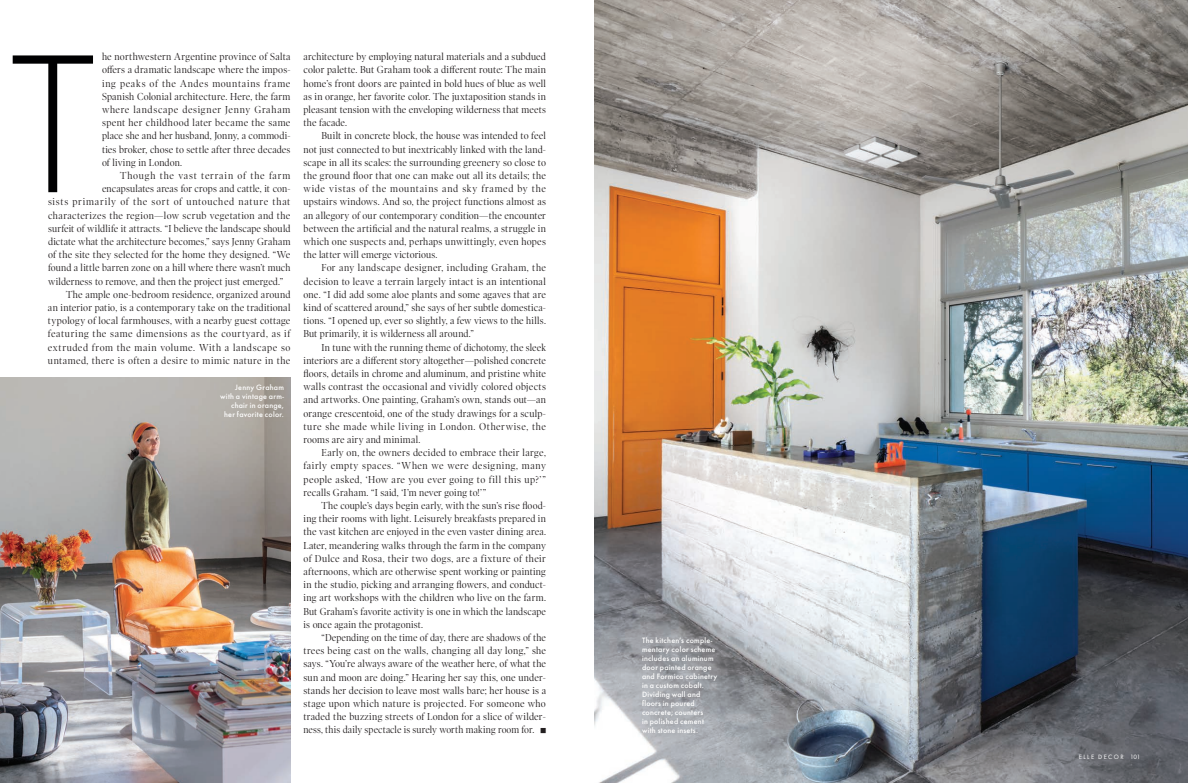
<style>
.page{position:relative;width:1188px;height:783px;background:#fff}
.page>*{position:absolute;margin:0;border:0;box-sizing:border-box;transform-origin:0 0}
.caption-direx___EG_m{font:300 205px "Elle Gabor Std";color:#000001}
.body-text__indent{font:10.2px/13.2px "Poynter OS Disp Narrow";letter-spacing:.02em;color:#231f20;text-align:justify}
.features-body_text_n{font:10.2px/13.2px "Poynter OS Disp Narrow";letter-spacing:.02em;color:#231f20;text-align:justify}
.features-body_text_n-2{font:10.2px "Poynter OS Disp Narrow";letter-spacing:.065em;color:#231f20}
.features-body_text_n-3{font:10.2px "Poynter OS Disp Narrow";letter-spacing:.075em;color:#231f20}
.caption-direx___EG_m-2{font:500 8px/9px "Elle Gabor Std";letter-spacing:.03em;color:#fff}
.t1{font:6.5px "Elle Gabor Std";letter-spacing:.225em;color:#fff}
.s1{font-family:"Universal Std Newswith Comm Pi"}
</style>
<div class="page">
<img style="left:594px;top:0;width:594px;height:783px">
<img style="left:0;top:377px;width:290px;height:406px">
<p class="features-body_text_n" style="left:102px;top:50px;width:190px">he northwestern Argentine province of Salta offers a dramatic landscape where the impos&shy;ing peaks of the Andes mountains frame Spanish Colonial architecture. Here, the farm where landscape designer Jenny Graham spent her childhood later became the same place she and her husband, Jonny, a commodi&shy;ties broker, chose to settle after three decades of living in London.</p>
<p class="features-body_text_n-3" style="left:120px;top:170px;width:172px">Though the vast terrain of the farm</p>
<p class="features-body_text_n" style="left:102px;top:182px;width:190px">encapsulates areas for crops and cattle, it con-</p>
<p class="features-body_text_n-2" style="left:48px;top:196px;width:244px">sists primarily of the sort of untouched nature that</p>
<p class="features-body_text_n" style="left:48px;top:209px;width:244px">characterizes the region—low scrub vegetation and the</p>
<p class="features-body_text_n" style="left:48px;top:222px;width:244px">surfeit of wildlife it attracts. “I believe the landscape should</p>
<p class="features-body_text_n" style="left:48px;top:235px;width:244px">dictate what the architecture becomes,” says Jenny Graham</p>
<p class="features-body_text_n" style="left:48px;top:248px;width:244px">of the site they selected for the home they designed. “We</p>
<p class="features-body_text_n" style="left:48px;top:261px;width:244px">found a little barren zone on a hill where there wasn’t much</p>
<p class="features-body_text_n" style="left:48px;top:275px;width:237px">wilderness to remove, and then the project just emerged.”</p>
<p class="body-text__indent" style="left:48px;top:288px;width:244px;text-indent:18px">The ample one-bedroom residence, organized around an interior patio, is a contemporary take on the traditional typology of local farmhouses, with a nearby guest cottage featuring the same dimensions as the courtyard, as if extruded from the main volume. With a landscape so untamed, there is often a desire to mimic nature in the</p>
<p class="caption-direx___EG_m" style="left:10px;top:14px;width:87px">T</p>
<p class="caption-direx___EG_m-2" style="left:220px;top:383px;width:65px;text-align:right">Jenny Graham with a vintage arm&shy;chair in orange, her favorite color.</p>
<p class="body-text__indent" style="left:304px;top:50px;width:244px">architecture by employing natural materials and a subdued color palette. But Graham took a different route: The main home’s front doors are painted in bold hues of blue as well as in orange, her favorite color. The juxtaposition stands in pleasant tension with the enveloping wilderness that meets the facade.</p>
<p class="body-text__indent" style="left:304px;top:129px;width:244px;text-indent:18px">Built in concrete block, the house was intended to feel not just connected to but inextricably linked with the land&shy;scape in all its scales: the surrounding greenery so close to the ground floor that one can make out all its details; the wide vistas of the mountains and sky framed by the upstairs windows. And so, the project functions almost as an allegory of our contemporary condition—the encounter between the artificial and the natural realms, a struggle in which one suspects and, perhaps unwittingly, even hopes the latter will emerge victorious.</p>
<p class="body-text__indent" style="left:303px;top:261px;width:244px;text-indent:18px">For any landscape designer, including Graham, the decision to leave a terrain largely intact is an intentional one. “I did add some aloe plants and some agaves that are kind of scattered around,” she says of her subtle domestica&shy;tions. “I opened up, ever so slightly, a few views to the hills.<br>But primarily, it is wilderness all around.”</p>
<p class="body-text__indent" style="left:304px;top:341px;width:244px;text-indent:18px">In tune with the running theme of dichotomy, the sleek interiors are a different story altogether—polished concrete floors, details in chrome and aluminum, and pristine white walls contrast the occasional and vividly colored objects and artworks. One painting, Graham’s own, stands out—an orange crescentoid, one of the study drawings for a sculp&shy;ture she made while living in London. Otherwise, the rooms are airy and minimal.</p>
<p class="body-text__indent" style="left:303px;top:446px;width:244px;text-indent:18px">Early on, the owners decided to embrace their large, fairly empty spaces. “When we were designing, many people asked, ‘How are you ever going to fill this up?’” recalls Graham. “I said, ‘I’m never going to!’”</p>
<p class="body-text__indent" style="left:304px;top:499px;width:244px;text-indent:18px">The couple’s days begin early, with the sun’s rise flood&shy;ing their rooms with light. Leisurely breakfasts prepared in the vast kitchen are enjoyed in the even vaster dining area.<br>Later, meandering walks through the farm in the company of Dulce and Rosa, their two dogs, are a fixture of their afternoons, which are otherwise spent working or painting in the studio, picking and arranging flowers, and conduct&shy;ing art workshops with the children who live on the farm.<br>But Graham’s favorite activity is one in which the landscape is once again the protagonist.</p>
<p class="body-text__indent" style="left:304px;top:631px;width:244px;text-indent:18px">“Depending on the time of day, there are shadows of the trees being cast on the walls, changing all day long,” she says. “You’re always aware of the weather here, of what the sun and moon are doing.” Hearing her say this, one under&shy;stands her decision to leave most walls bare; her house is a stage upon which nature is projected. For someone who traded the buzzing streets of London for a slice of wilder&shy;ness, this daily spectacle is surely worth making room for. <span class="s1">◾</span></p>
<p class="caption-direx___EG_m-2" style="left:642px;top:636px;width:77px">The kitchen’s comple&shy;mentary color scheme includes an aluminum door painted orange and Formica cabinetry in a custom cobalt.<br>Dividing wall and floors in poured concrete; counters<br>in polished cement with stone insets.</p>
<p class="t1" style="left:1079px;top:753px;width:63px">ELLE DECOR 101</p>
</div>
